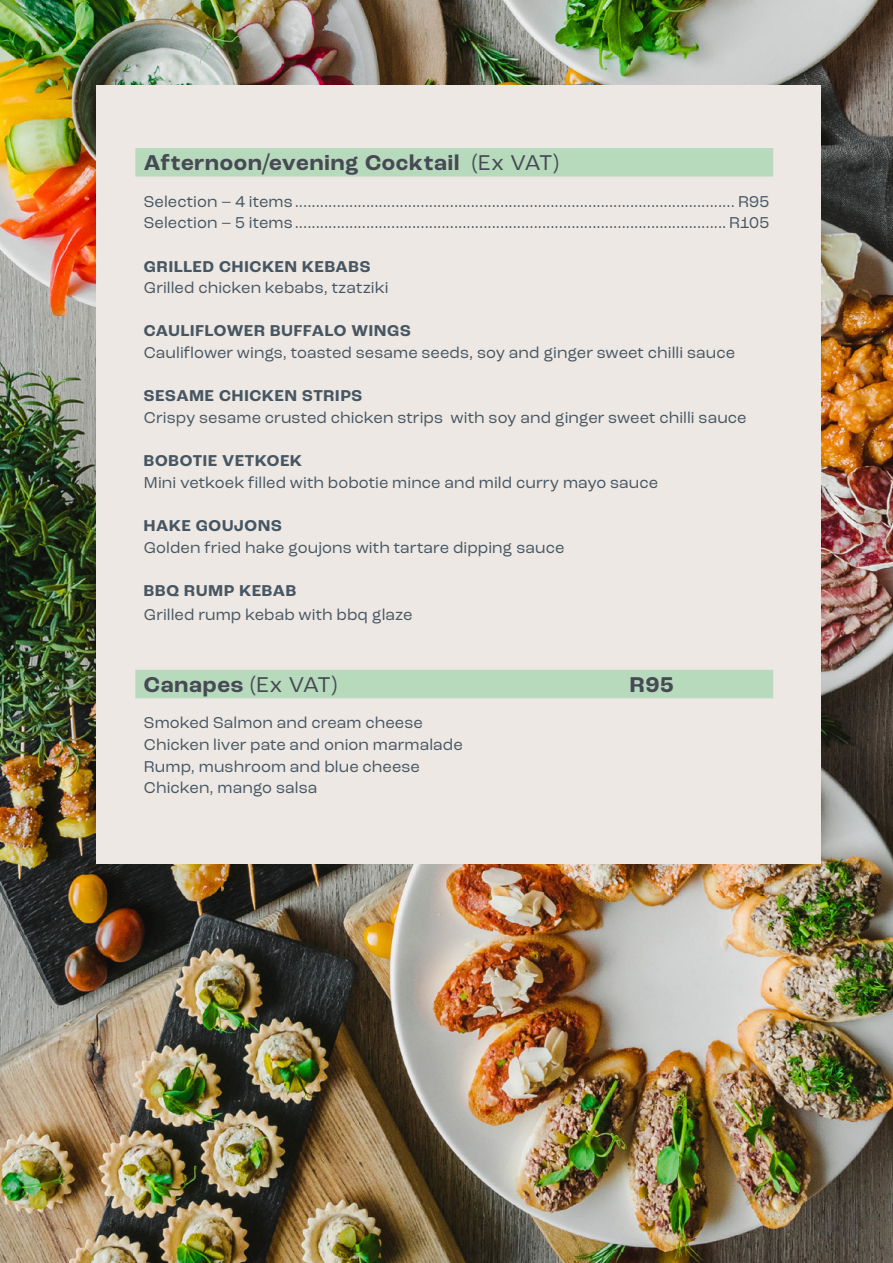
<style>
.page{position:relative;width:893px;height:1263px;background:#fff}
.page>*{position:absolute;margin:0;border:0;box-sizing:border-box;transform-origin:0 0}
.t1{font:700 22.5px "Roc Grotesk";letter-spacing:.04em;color:#474a54}
.t2{font:16.5px/21.6px "Roc Grotesk";letter-spacing:.005em;color:#465663}
.t3{font:700 16.5px "Roc Grotesk";letter-spacing:.05em;color:#465663}
.s1{font-weight:400}
</style>
<div class="page">
<img style="left:0;top:0;width:892px;height:1263px">
<div style="left:96px;top:85px;width:725px;height:778px;background:#ede8e3"></div>
<div style="left:135px;top:148px;width:638px;height:29px;background:#b7dabc"></div>
<div style="left:135px;top:670px;width:638px;height:28px;background:#b7dabc"></div>
<h1 class="t1" style="left:144px;top:149px;width:417px">Afternoon/evening Cocktail <span class="s1">(Ex VAT)</span></h1>
<p class="t2" style="left:144px;top:190px;width:627px">Selection – 4 items......................................................................................................... R95<br>Selection – 5 items....................................................................................................... R105</p>
<p class="t3" style="left:144px;top:256px;width:228px">GRILLED CHICKEN KEBABS</p>
<p class="t2" style="left:144px;top:277px;width:246px">Grilled chicken kebabs, tzatziki</p>
<p class="t3" style="left:144px;top:321px;width:268px">CAULIFLOWER BUFFALO WINGS</p>
<p class="t2" style="left:144px;top:342px;width:593px">Cauliflower wings, toasted sesame seeds, soy and ginger sweet chilli sauce</p>
<p class="t3" style="left:144px;top:386px;width:220px">SESAME CHICKEN STRIPS</p>
<p class="t2" style="left:144px;top:407px;width:604px">Crispy sesame crusted chicken strips with soy and ginger sweet chilli sauce</p>
<p class="t3" style="left:144px;top:450px;width:160px">BOBOTIE VETKOEK</p>
<p class="t2" style="left:144px;top:472px;width:516px">Mini vetkoek filled with bobotie mince and mild curry mayo sauce</p>
<p class="t3" style="left:144px;top:515px;width:140px">HAKE GOUJONS</p>
<p class="t2" style="left:144px;top:536px;width:422px">Golden fried hake goujons with tartare dipping sauce</p>
<p class="t3" style="left:144px;top:580px;width:154px">BBQ RUMP KEBAB</p>
<p class="t2" style="left:144px;top:603px;width:270px">Grilled rump kebab with bbq glaze</p>
<h1 class="t1" style="left:144px;top:670px;width:195px">Canapes <span class="s1">(Ex VAT)</span></h1>
<h1 class="t1" style="left:630px;top:670px;width:45px">R95</h1>
<p class="t2" style="left:144px;top:712px;width:320px">Smoked Salmon and cream cheese<br>Chicken liver pate and onion marmalade<br>Rump, mushroom and blue cheese<br>Chicken, mango salsa</p>
</div>
